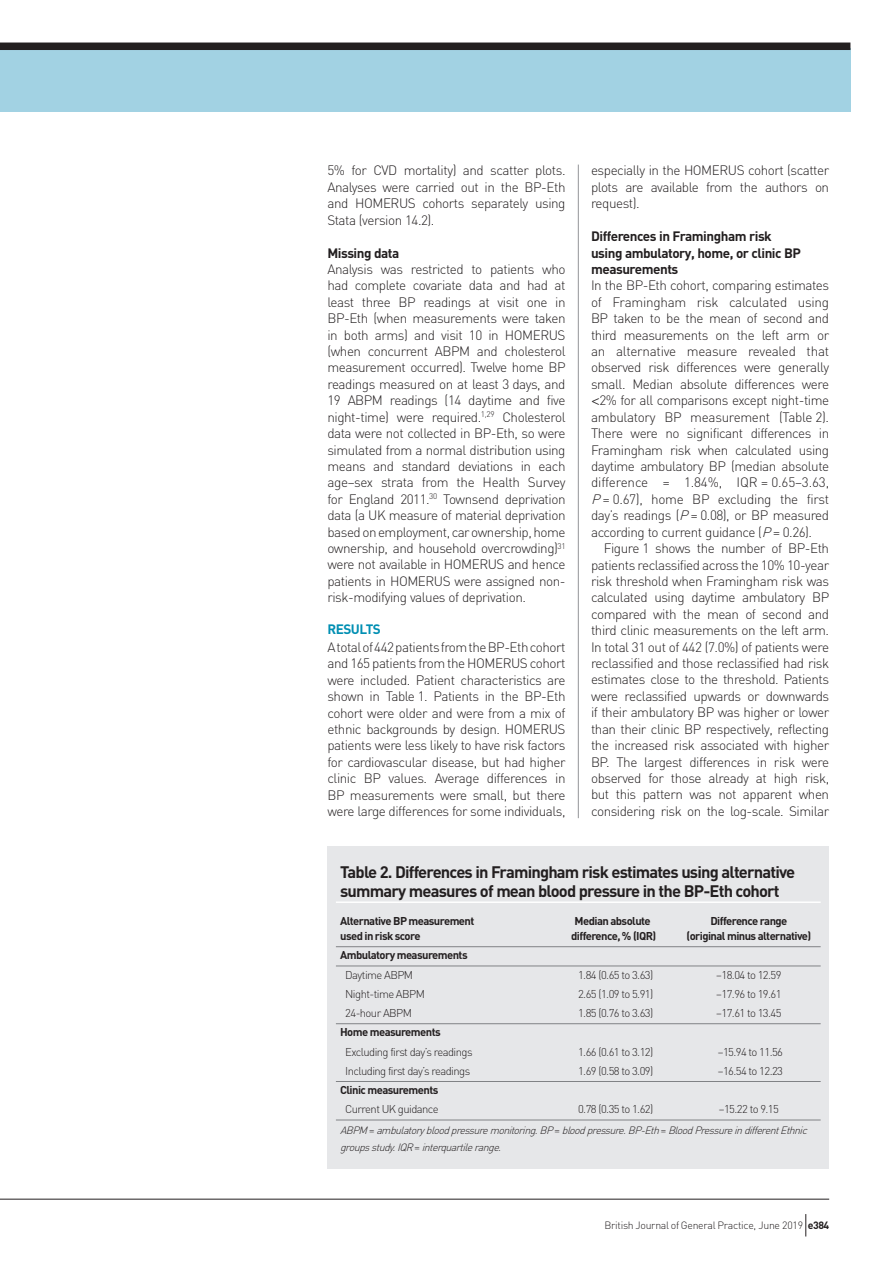
<style>
.page{position:relative;width:893px;height:1263px;background:#fff}
.page>*{position:absolute;margin:0;border:0;box-sizing:border-box;transform-origin:0 0}
.t1{font:700 16.5px/19.5px "DIN";letter-spacing:-.05em;color:#231f20}
.t2{font:300 13.5px/16.4px "DIN";letter-spacing:-.035em;color:#231f20;text-align:justify}
.t3{font:700 13.5px/16.4px "DIN";letter-spacing:-.035em;color:#231f20}
.t4{font:700 13.5px "DIN";letter-spacing:-.035em;color:#008fb3}
.t5{font:300 11.25px "DIN";letter-spacing:-.05em;color:#231f20}
.t6{font:700 11.25px "DIN";letter-spacing:-.05em;color:#231f20}
.t7{font:italic 300 10.5px/16.5px "DIN";color:#231f20}
.t8{font:300 10.5px "DIN";letter-spacing:-.025em;color:#231f20}
.s1{font-family:"Helvetica"}
.s2{font-style:italic}
.s3{font-style:normal}
.s4{font-weight:700}
</style>
<div class="page">
<div style="left:0;top:48px;width:850px;height:64px;background:#a2d2e3"></div>
<div style="left:0;top:43px;width:850px;height:7px;background:#231f20"></div>
<hr style="left:578px;top:165px;width:1px;height:653px;background:#939598">
<div style="left:327px;top:846px;width:502px;height:322px;background:#e6e7e9"></div>
<hr style="left:336px;top:901px;width:485px;height:2px;background:#fff">
<hr style="left:336px;top:946px;width:485px;height:1px;background:#808285">
<hr style="left:336px;top:965px;width:485px;height:1px;background:#808285">
<hr style="left:336px;top:1023px;width:485px;height:1px;background:#808285">
<hr style="left:336px;top:1081px;width:485px;height:1px;background:#808285">
<hr style="left:336px;top:1119px;width:485px;height:1px;background:#808285">
<hr style="left:0;top:1199px;width:829px;height:1px;background:#231f20">
<svg style="left:805px;top:1214px;width:1px;height:22px"></svg>
<p class="t2" style="left:327px;top:162px;width:240px">5% for CVD mortality) and scatter plots.<br>Analyses were carried out in the BP-Eth and HOMERUS cohorts separately using Stata (version 14.2).</p>
<p class="t3" style="left:327px;top:244px;width:73px">Missing data</p>
<p class="t2" style="left:327px;top:261px;width:240px">Analysis was restricted to patients who had complete covariate data and had at least three BP readings at visit one in BP-Eth (when measurements were taken in both arms) and visit 10 in HOMERUS (when concurrent ABPM and cholesterol measurement occurred). Twelve home BP readings measured on at least 3 days, and 19 ABPM readings (14 daytime and five night-time) were required.<sup>1,29</sup> Cholesterol data were not collected in BP-Eth, so were simulated from a normal distribution using means and standard deviations in each age–sex strata from the Health Survey for England 2011.<sup>30</sup> Townsend deprivation data (a UK measure of material deprivation based on employment, car ownership, home ownership, and household overcrowding)<sup>31 </sup>were not available in HOMERUS and hence patients in HOMERUS were assigned non&shy;risk-modifying values of deprivation.</p>
<p class="t4" style="left:327px;top:620px;width:55px">RESULTS</p>
<p class="t2" style="left:327px;top:639px;width:240px">A total of 442 patients from the BP-Eth cohort and 165 patients from the HOMERUS cohort were included. Patient characteristics are shown in Table 1. Patients in the BP-Eth cohort were older and were from a mix of ethnic backgrounds by design. HOMERUS patients were less likely to have risk factors for cardiovascular disease, but had higher clinic BP values. Average differences in BP measurements were small, but there were large differences for some individuals,</p>
<p class="t2" style="left:591px;top:162px;width:240px">especially in the HOMERUS cohort (scatter plots are available from the authors on request).</p>
<p class="t3" style="left:591px;top:227px;width:212px">Differences in Framingham risk using ambulatory, home, or clinic BP measurements</p>
<p class="t2" style="left:591px;top:277px;width:240px">In the BP-Eth cohort, comparing estimates of Framingham risk calculated using BP taken to be the mean of second and third measurements on the left arm or an alternative measure revealed that observed risk differences were generally small. Median absolute differences were <span class="s1">&lt;</span>2% for all comparisons except night-time ambulatory BP measurement (Table 2).<br>There were no significant differences in Framingham risk when calculated using daytime ambulatory BP (median absolute difference = 1.84%, IQR = 0.65–3.63, <span class="s2">P</span>= 0.67), home BP excluding the first day’s readings (<span class="s2">P</span>= 0.08), or BP measured according to current guidance (<span class="s2">P</span>= 0.26).</p>
<p class="t2" style="left:591px;top:540px;width:240px;text-indent:13px">Figure 1 shows the number of BP-Eth patients reclassified across the 10% 10-year risk threshold when Framingham risk was calculated using daytime ambulatory BP compared with the mean of second and third clinic measurements on the left arm.<br>In total 31 out of 442 (7.0%) of patients were reclassified and those reclassified had risk estimates close to the threshold. Patients were reclassified upwards or downwards if their ambulatory BP was higher or lower than their clinic BP respectively, reflecting the increased risk associated with higher BP. The largest differences in risk were observed for those already at high risk, but this pattern was not apparent when considering risk on the log-scale. Similar</p>
<p class="t1" style="left:340px;top:861px;width:457px">Table 2. Differences in Framingham risk estimates using alternative summary measures of mean blood pressure in the BP-Eth cohort</p>
<p class="t6" style="left:340px;top:914px;width:136px">Alternative BP measurement</p>
<p class="t6" style="left:575px;top:914px;width:78px">Median absolute</p>
<p class="t6" style="left:710px;top:914px;width:78px">Difference range</p>
<p class="t6" style="left:340px;top:929px;width:82px">used in risk score</p>
<p class="t6" style="left:571px;top:929px;width:87px">difference, % (IQR)</p>
<p class="t6" style="left:686px;top:929px;width:126px">(original minus alternative)</p>
<p class="t6" style="left:340px;top:948px;width:129px">Ambulatory measurements</p>
<p class="t5" style="left:345px;top:967px;width:69px">Daytime ABPM</p>
<p class="t5" style="left:578px;top:967px;width:77px">1.84 (0.65 to 3.63)</p>
<p class="t5" style="left:716px;top:967px;width:67px">–18.04 to 12.59</p>
<p class="t5" style="left:345px;top:987px;width:81px">Night-time ABPM</p>
<p class="t5" style="left:578px;top:987px;width:77px">2.65 (1.09 to 5.91)</p>
<p class="t5" style="left:716px;top:987px;width:67px">–17.96 to 19.61</p>
<p class="t5" style="left:345px;top:1006px;width:68px">24-hour ABPM</p>
<p class="t5" style="left:578px;top:1006px;width:77px">1.85 (0.76 to 3.63)</p>
<p class="t5" style="left:716px;top:1006px;width:67px">–17.61 to 13.45</p>
<p class="t6" style="left:340px;top:1025px;width:102px">Home measurements</p>
<p class="t5" style="left:345px;top:1044px;width:129px">Excluding first day’s readings</p>
<p class="t5" style="left:578px;top:1044px;width:77px">1.66 (0.61 to 3.12)</p>
<p class="t5" style="left:718px;top:1044px;width:67px">–15.94 to 11.56</p>
<p class="t5" style="left:345px;top:1064px;width:127px">Including first day’s readings</p>
<p class="t5" style="left:578px;top:1064px;width:77px">1.69 (0.58 to 3.09)</p>
<p class="t5" style="left:718px;top:1064px;width:67px">–16.54 to 12.23</p>
<p class="t6" style="left:340px;top:1083px;width:100px">Clinic measurements</p>
<p class="t5" style="left:345px;top:1102px;width:95px">Current UK guidance</p>
<p class="t5" style="left:578px;top:1102px;width:77px">0.78 (0.35 to 1.62)</p>
<p class="t5" style="left:719px;top:1102px;width:62px">–15.22 to 9.15</p>
<p class="t7" style="left:340px;top:1122px;width:472px">ABPM <span class="s3">=</span> ambulatorybloodpressuremonitoring.BP <span class="s3">=</span> bloodpressure.BP-Eth <span class="s3">=</span> BloodPressureindifferentEthnic groupsstudy.IQR <span class="s3">=</span> interquartilerange.</p>
<p class="t8" style="left:604px;top:1218px;width:226px">British Journal of General Practice, June 2019 <span class="s4">e384</span></p>
</div>
